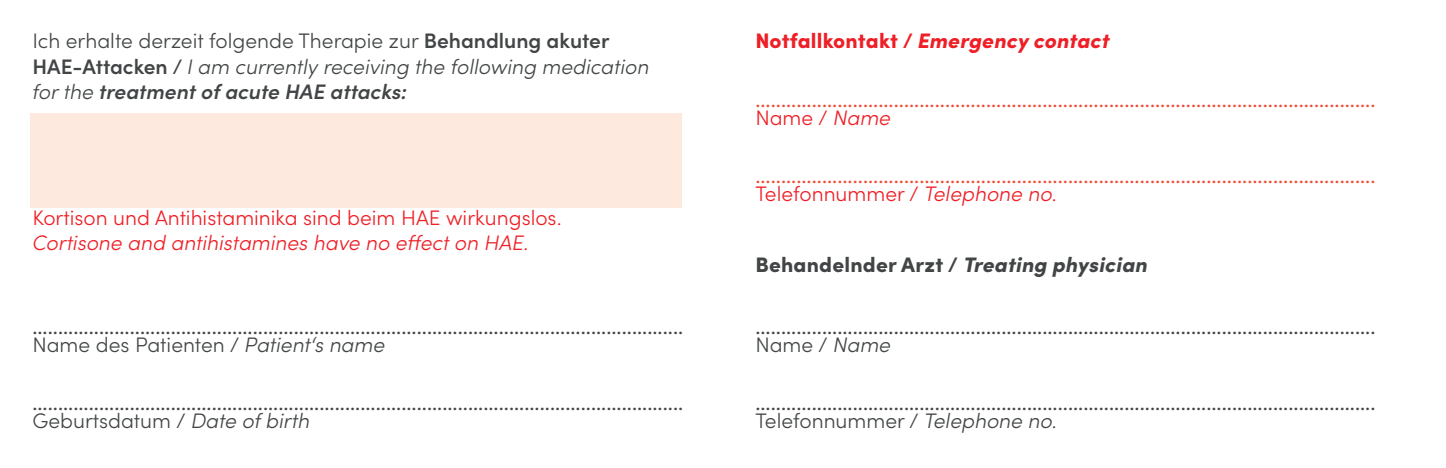
<style>
.page{position:relative;width:1446px;height:468px;background:#fff}
.page>*{position:absolute;margin:0;border:0;box-sizing:border-box;transform-origin:0 0}
.t1{font:21px/18px "Sofia Pro";color:#424546}
.t2{font:21px/18px "Sofia Pro";color:#ee4d36}
.t3{font:italic 300 21px/25.2px "Sofia Pro";color:#424546}
.t4{font:300 21px/25.2px "Sofia Pro";color:#ee1f26}
.t5{font:900 21px "Sofia Pro";letter-spacing:.01em;color:#424546}
.t6{font:italic 900 21px "Sofia Pro";letter-spacing:.01em;color:#ee1f26}
.s1{font-style:normal}
.s2{font-weight:600;font-style:normal}
.s3{font-weight:400;font-style:normal}
.s4{font-weight:600}
.s5{font-weight:300;color:#ee1f26}
.s6{font-weight:300;font-style:italic;color:#ee1f26}
.s7{font-style:italic}
.s8{font-weight:300}
.s9{font-weight:300;font-style:italic}
</style>
<div class="page">
<div style="left:30px;top:113px;width:651px;height:94px;background:#fde9de"></div>
<p class="t3" style="left:32px;top:27px;width:618px"><span class="s1">Ich erhalte derzeit folgende Therapie zur</span> <span class="s2">Behandlung akuter<br>HAE-Attacken</span> <span class="s3">/</span> I am currently receiving the following medication for the <span class="s4">treatment of acute HAE attacks:</span></p>
<p class="t6" style="left:755px;top:24px;width:356px"><span class="s1">Notfallkontakt /</span> Emergency contact</p>
<p class="t2" style="left:755px;top:89px;width:622px">.........................................................................................................................<br><span class="s5">Name /</span> <span class="s6">Name</span></p>
<p class="t2" style="left:755px;top:165px;width:622px">.........................................................................................................................<br><span class="s5">Telefonnummer /</span> <span class="s6">Telephone no.</span></p>
<p class="t4" style="left:32px;top:204px;width:531px">Kortison und Antihistaminika sind beim HAE wirkungslos.<br><span class="s7">Cortisone and antihistamines have no effect on HAE.</span></p>
<p class="t5" style="left:755px;top:248px;width:394px">Behandelnder Arzt / <span class="s7">Treating physician</span></p>
<p class="t1" style="left:32px;top:316px;width:652px">...............................................................................................................................<br><span class="s8">Name des Patienten /</span> <span class="s9">Patient‘s name</span></p>
<p class="t1" style="left:755px;top:316px;width:622px">.........................................................................................................................<br><span class="s8">Name /</span> <span class="s9">Name</span></p>
<p class="t1" style="left:32px;top:392px;width:652px">...............................................................................................................................<br><span class="s8">Geburtsdatum /</span> <span class="s9">Date of birth</span></p>
<p class="t1" style="left:755px;top:392px;width:622px">.........................................................................................................................<br><span class="s8">Telefonnummer /</span> <span class="s9">Telephone no.</span></p>
</div>
